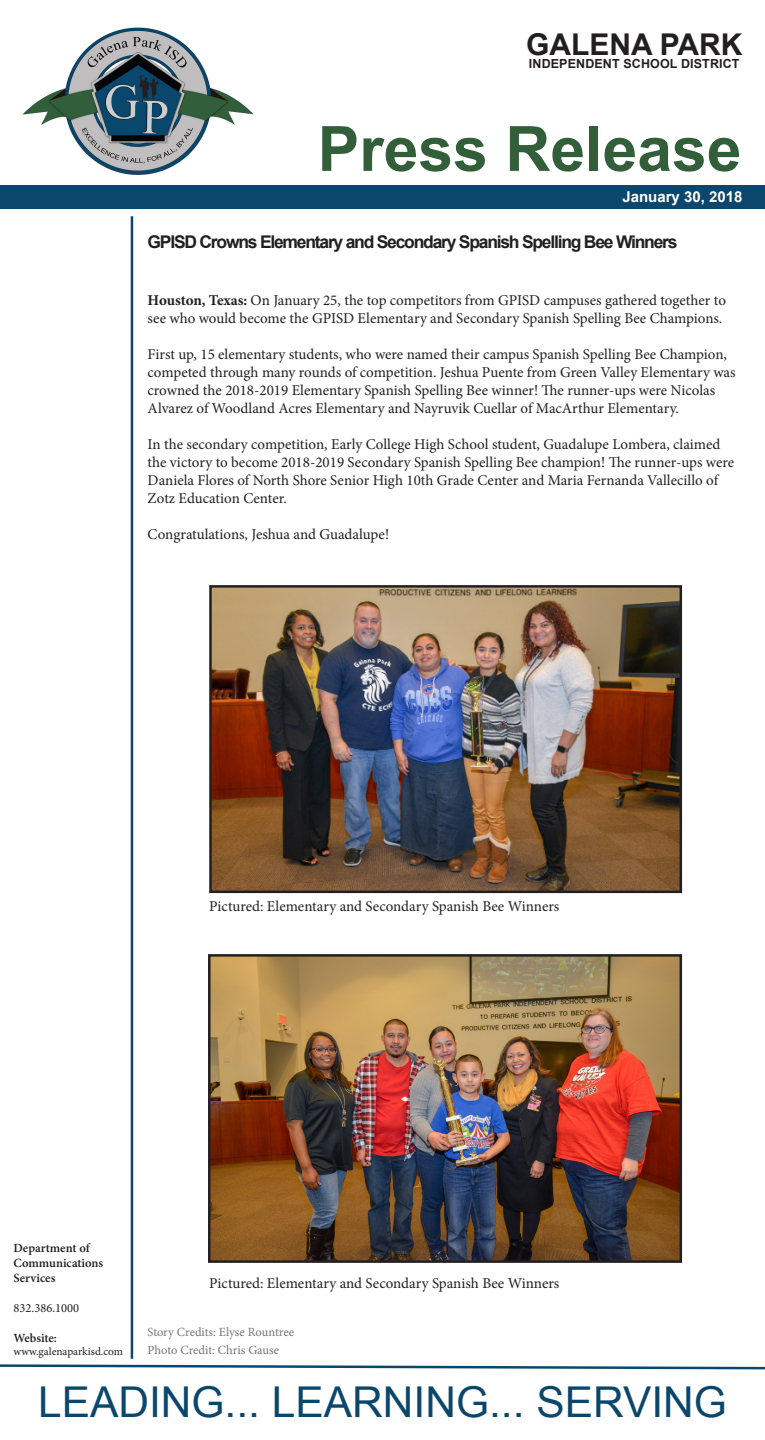
<style>
.page{position:relative;width:765px;height:1440px;background:#fff}
.page>*{position:absolute;margin:0;border:0;box-sizing:border-box;transform-origin:0 0}
.t1{font:700 62.5px "Arial";color:#325f3a}
.t2{font:42.5px "Arial";color:#0b466c}
.t3{font:700 30px "Arial";color:#231f20}
.t4{font:700 17.5px "Arial";letter-spacing:-.07em;color:#231f20}
.t5{font:15px/18px "Minion Pro";color:#231f20}
.t6{font:700 15px "Arial";color:#fff}
.t7{font:12.5px "Minion Pro";color:#767575}
.t8{font:600 12.5px/15px "Minion Pro";color:#231f20}
.t9{font:700 12.5px "Arial";letter-spacing:.01em;color:#231f20}
.t10{font:12.5px "Minion Pro";color:#231f20}
.t11{font:11.25px "Minion Pro";color:#231f20}
.s1{font-weight:700}
</style>
<div class="page">
<div style="left:0;top:185px;width:765px;height:23px;background:#0b466c"></div>
<hr style="left:131px;top:216px;width:2px;height:1143px;background:#0b466c">
<svg style="left:0;top:1364px;width:765px;height:6px"></svg>
<img style="left:22px;top:27px;width:232px;height:148px">
<img style="left:212px;top:588px;width:467px;height:302px">
<div style="left:209px;top:585px;width:473px;height:308px;border:2px solid #231f20"></div>
<img style="left:211px;top:957px;width:468px;height:303px">
<div style="left:208px;top:954px;width:474px;height:309px;border:2px solid #231f20"></div>
<p class="t3" style="left:526px;top:24px;width:218px">GALENA PARK</p>
<p class="t9" style="left:529px;top:55px;width:212px">INDEPENDENT SCHOOL DISTRICT</p>
<p class="t1" style="left:318px;top:107px;width:425px">Press Release</p>
<p class="t6" style="left:622px;top:187px;width:122px">January 30, 2018</p>
<p class="t4" style="left:148px;top:231px;width:531px">GPISD Crowns Elementary and Secondary Spanish Spelling Bee Winners</p>
<p class="t5" style="left:148px;top:292px;width:580px"><span class="s1">Houston, Texas:</span> On January 25, the top competitors from GPISD campuses gathered together to see who would become the GPISD Elementary and Secondary Spanish Spelling Bee Champions.</p>
<p class="t5" style="left:148px;top:346px;width:590px">First up, 15 elementary students, who were named their campus Spanish Spelling Bee Champion, competed through many rounds of competition. Jeshua Puente from Green Valley Elementary was crowned the 2018-2019 Elementary Spanish Spelling Bee winner! The runner-ups were Nicolas Alvarez of Woodland Acres Elementary and Nayruvik Cuellar of MacArthur Elementary.</p>
<p class="t5" style="left:148px;top:436px;width:588px">In the secondary competition, Early College High School student, Guadalupe Lombera, claimed the victory to become 2018-2019 Secondary Spanish Spelling Bee champion! The runner-ups were Daniela Flores of North Shore Senior High 10th Grade Center and Maria Fernanda Vallecillo of Zotz Education Center.</p>
<p class="t5" style="left:148px;top:526px;width:243px">Congratulations, Jeshua and Guadalupe!</p>
<p class="t5" style="left:209px;top:898px;width:352px">Pictured: Elementary and Secondary Spanish Bee Winners</p>
<p class="t8" style="left:14px;top:1240px;width:78px">Department of</p>
<p class="t8" style="left:14px;top:1255px;width:91px">Communications<br>Services</p>
<p class="t10" style="left:14px;top:1299px;width:67px">832.386.1000</p>
<p class="t8" style="left:14px;top:1330px;width:45px">Website:</p>
<p class="t11" style="left:14px;top:1344px;width:111px">www.galenaparkisd.com</p>
<p class="t2" style="left:38px;top:1374px;width:690px">LEADING... LEARNING... SERVING</p>
<p class="t5" style="left:209px;top:1274px;width:352px">Pictured: Elementary and Secondary Spanish Bee Winners</p>
<p class="t7" style="left:148px;top:1324px;width:148px">Story Credits: Elyse Rountree</p>
<p class="t7" style="left:148px;top:1342px;width:133px">Photo Credit: Chris Gause</p>
</div>
